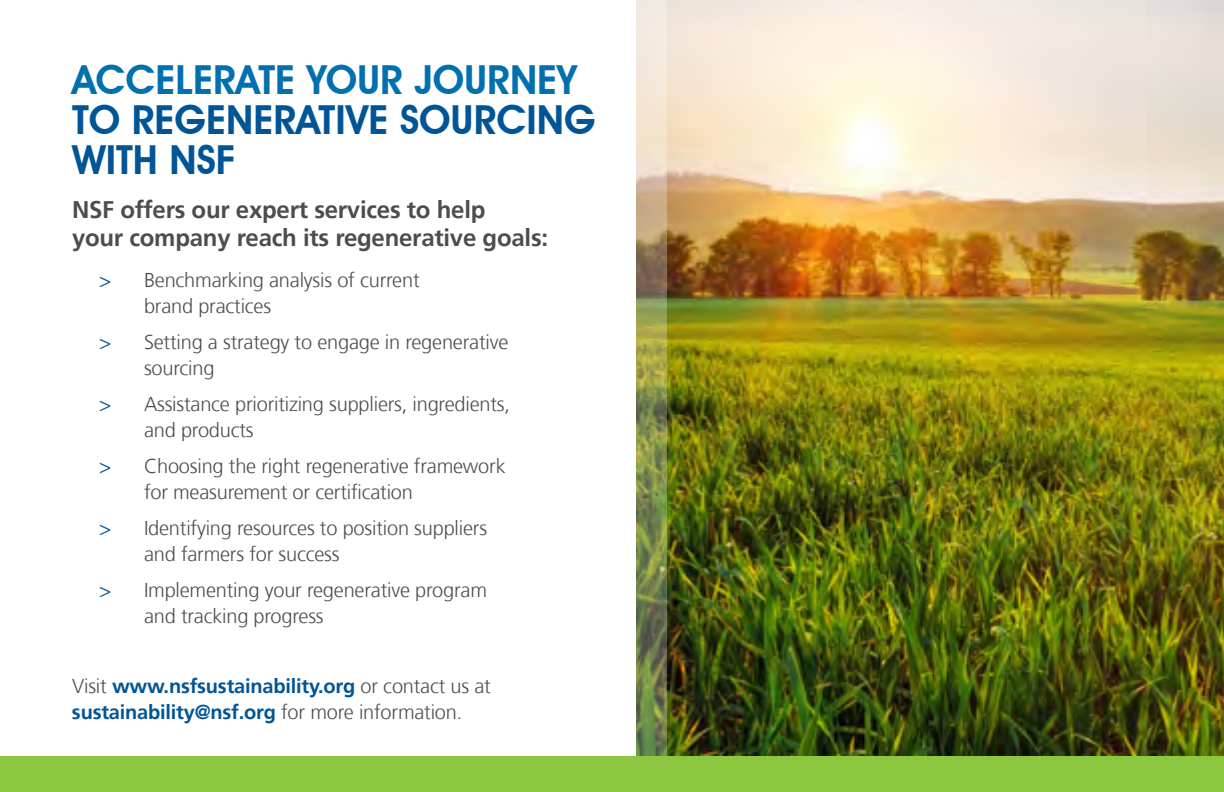
<style>
.page{position:relative;width:1224px;height:792px;background:#fff}
.page>*{position:absolute;margin:0;border:0;box-sizing:border-box;transform-origin:0 0}
.t1{font:600 40px/40px "Avant Garde IT Cby BT";color:#005596}
.t2{font:600 40px "Avant Garde IT Cby BT";color:#0070ae}
.t3{font:700 24px/28px "Frutiger";letter-spacing:-.01em;color:#4d4d4f}
.t4{font:300 20px/26px "Frutiger";letter-spacing:-.01em;color:#4d4d4f}
.t5{font:700 20px/26px "Frutiger";letter-spacing:-.01em;color:#005596}
.s1{color:#005596}
.s2{font-weight:300;color:#4d4d4f}
</style>
<div class="page">
<div style="left:0;top:756px;width:1224px;height:36px;background:#8dc63f"></div>
<img style="left:667px;top:0;width:557px;height:756px">
<svg style="left:636px;top:0;width:31px;height:756px"></svg>
<h1 class="t2" style="left:72px;top:56px;width:506px">ACCELERATE YOUR JOURNEY</h1>
<h1 class="t1" style="left:72px;top:100px;width:525px">TO REGENERATIVE SOURCING<br>WITH NSF</h1>
<p class="t3" style="left:72px;top:196px;width:478px">NSF offers our expert services to help<br>your company reach its regenerative goals:</p>
<p class="t4" style="left:144px;top:268px;width:277px;text-indent:-45px"><span class="s1">&gt;</span> Benchmarking analysis of current brand practices</p>
<p class="t4" style="left:144px;top:330px;width:366px;text-indent:-45px"><span class="s1">&gt;</span> Setting a strategy to engage in regenerative sourcing</p>
<p class="t4" style="left:144px;top:392px;width:368px;text-indent:-45px"><span class="s1">&gt;</span> Assistance prioritizing suppliers, ingredients, and products</p>
<p class="t4" style="left:144px;top:454px;width:363px;text-indent:-45px"><span class="s1">&gt;</span> Choosing the right regenerative framework for measurement or certification</p>
<p class="t4" style="left:144px;top:516px;width:345px;text-indent:-45px"><span class="s1">&gt;</span> Identifying resources to position suppliers and farmers for success</p>
<p class="t4" style="left:144px;top:578px;width:344px;text-indent:-45px"><span class="s1">&gt;</span> Implementing your regenerative program and tracking progress</p>
<p class="t5" style="left:72px;top:674px;width:420px"><span class="s2">Visit</span> www.nsfsustainability.org <span class="s2">or contact us at </span>sustainability@nsf.org <span class="s2">for more information.</span></p>
</div>
